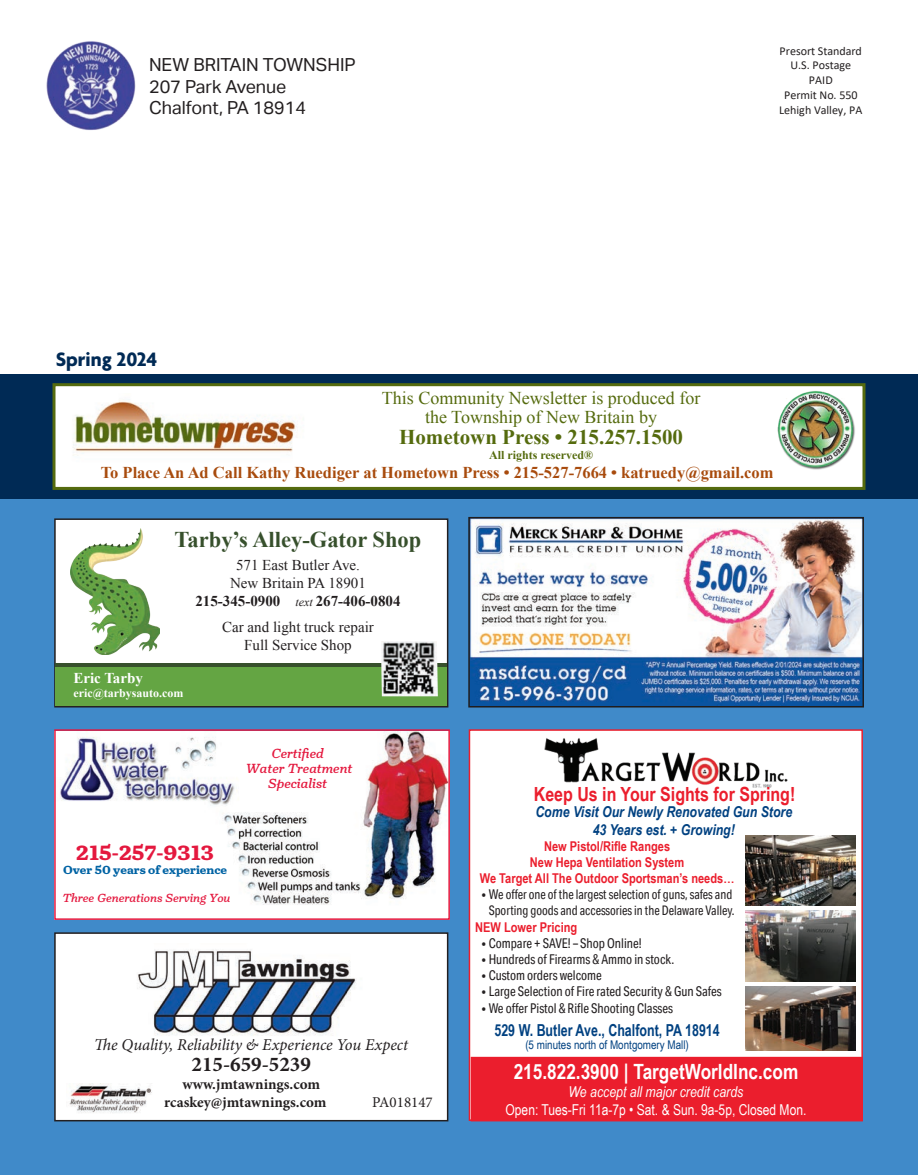
<style>
.page{position:relative;width:918px;height:1175px;background:#fff}
.page>*{position:absolute;margin:0;border:0;box-sizing:border-box;transform-origin:0 0}
.t1{font:700 22.5px "Times New Roman";color:#37502c}
.t2{font:700 21px "Arial Narrow";color:#fff}
.t3{font:700 21px "Times New Roman";color:#556b0e}
.t4{font:700 21px "Turnip";color:#e4183e}
.t5{font:700 21px "Minion Pro";color:#231f20}
.t6{font:700 21px "Agenda";color:#002a55}
.t7{font:700 19.5px "Arial Narrow";color:#eb1e2d}
.t8{font:18px "Times New Roman";color:#556b0e}
.t9{font:18px "Aktiv Grotesk";color:#231f20}
.t10{font:700 16.5px "Times New Roman";color:#a84b0d}
.t11{font:italic 16.5px "Minion Pro";letter-spacing:-.005em;color:#231f20}
.t12{font:700 16.5px "Arial Narrow";color:#014181;scale:.92 1}
.t13{font:15px "Times New Roman";color:#231f20}
.t14{font:italic 700 15px "Arial Narrow";color:#014181}
.t15{font:15px "Arial Narrow";color:#fff}
.t16{font:700 15px "Minion Pro";color:#231f20}
.t17{font:700 15px "Times New Roman";color:#231f20}
.t18{font:italic 15px "Arial Narrow";color:#fff}
.t19{font:700 15px "Times New Roman";color:#fff}
.t20{font:15px "Minion Pro";color:#231f20}
.t21{font:13.5px "Aktiv Grotesk Cd";color:#231f20;scale:.95 1}
.t22{font:700 13.5px "Arial Narrow";color:#eb1e2d}
.t23{font:italic 13.5px/15px "Turnip";color:#e4183e;text-align:center}
.t24{font:13.2px/16.2px "Aktiv Grotesk Cd";color:#231f20;text-align:center;scale:.92 1}
.t25{font:12px/14.7px "Calibri";letter-spacing:-.005em;color:#231f20;text-align:center}
.t26{font:12px "Arial Narrow";color:#014181}
.t27{font:italic 12px "Turnip";color:#e4183e}
.t28{font:700 12px "Turnip";color:#0063a4}
.t29{font:700 12px "Times New Roman";color:#fff}
.t30{font:700 12px "Times New Roman";color:#556b0e}
.s1{font-weight:400;font-style:italic;font-size:12px}
.s2{font-size:13.5px}
</style>
<div class="page">
<div style="left:0;top:486px;width:918px;height:688px;background:#408ac9"></div>
<div style="left:0;top:374px;width:918px;height:124px;background:#002a55"></div>
<div style="left:52px;top:383px;width:814px;height:107px;background:#fff;border:3px solid #556b0e"></div>
<img style="left:73px;top:400px;width:225px;height:56px">
<img style="left:777px;top:391px;width:78px;height:79px">
<img style="left:46px;top:41px;width:90px;height:89px">
<div style="left:469px;top:729px;width:394px;height:391px;background:#fff;border:2px solid #eb1e2d"></div>
<img style="left:544px;top:738px;width:243px;height:49px">
<div style="left:471px;top:1056px;width:392px;height:65px;background:#eb1e2d;border:2px solid #eb1e2d"></div>
<img style="left:746px;top:835px;width:110px;height:70px">
<img style="left:746px;top:910px;width:110px;height:71px">
<img style="left:746px;top:986px;width:110px;height:64px">
<div style="left:55px;top:519px;width:393px;height:187px;background:#fff"></div>
<div style="left:54px;top:518px;width:394px;height:189px;border:2px solid #231f20"></div>
<img style="left:70px;top:528px;width:89px;height:126px">
<div style="left:56px;top:665px;width:391px;height:41px;background:#64a543"></div>
<hr style="left:56px;top:664px;width:391px;height:3px;background:#37502c">
<img style="left:381px;top:641px;width:57px;height:55px">
<img style="left:471px;top:520px;width:390px;height:184px">
<div style="left:468px;top:517px;width:396px;height:190px;border:2px solid #201d1e"></div>
<img style="left:57px;top:732px;width:390px;height:185px">
<div style="left:54px;top:729px;width:396px;height:191px;border:2px solid #e4183e"></div>
<div style="left:55px;top:933px;width:393px;height:187px;background:#fff"></div>
<img style="left:137px;top:950px;width:219px;height:86px">
<div style="left:54px;top:932px;width:394px;height:189px;border:2px solid #231f20"></div>
<img style="left:69px;top:1083px;width:83px;height:30px">
<p class="t9" style="left:149px;top:54px;width:208px">NEW BRITAIN TOWNSHIP</p>
<p class="t9" style="left:149px;top:76px;width:139px">207 Park Avenue</p>
<p class="t9" style="left:149px;top:97px;width:159px">Chalfont, PA 18914</p>
<p class="t6" style="left:56px;top:347px;width:103px">Spring 2024</p>
<p class="t25" style="left:779px;top:43px;width:85px">Presort Standard<br>U.S. Postage<br>PAID<br>Permit No. 550<br>Lehigh Valley, PA</p>
<p class="t8" style="left:382px;top:385px;width:320px">This Community Newsletter is produced for</p>
<p class="t8" style="left:425px;top:405px;width:233px">the Township of New Britain by</p>
<p class="t3" style="left:399px;top:422px;width:286px">Hometown Press • 215.257.1500</p>
<p class="t30" style="left:489px;top:446px;width:106px">All rights reserved®</p>
<p class="t10" style="left:101px;top:460px;width:674px">To Place An Ad Call Kathy Ruediger at Hometown Press • 215-527-7664 • katruedy@gmail.com</p>
<p class="t1" style="left:175px;top:524px;width:248px">Tarby’s Alley-Gator Shop</p>
<p class="t19" style="left:73px;top:667px;width:71px">Eric Tarby</p>
<p class="t29" style="left:73px;top:685px;width:112px">eric@tarbysauto.com</p>
<p class="t13" style="left:236px;top:554px;width:125px">571 East Butler Ave.</p>
<p class="t13" style="left:230px;top:572px;width:137px">New Britain PA 18901</p>
<p class="t17" style="left:195px;top:590px;width:207px">215-345-0900 <span class="s1">text</span> 267-406-0804</p>
<p class="t13" style="left:222px;top:617px;width:153px">Car and light truck repair</p>
<p class="t13" style="left:244px;top:635px;width:109px">Full Service Shop</p>
<p class="t23" style="left:272px;top:745px;width:54px">Certified</p>
<p class="t23" style="left:246px;top:760px;width:108px">Water Treatment<br>Specialist</p>
<p class="t4" style="left:76px;top:839px;width:139px">215-257-9313</p>
<p class="t28" style="left:63px;top:862px;width:166px">Over 50 years of experience</p>
<p class="t27" style="left:63px;top:890px;width:170px">Three Generations Serving You</p>
<p class="t11" style="left:94px;top:1033px;width:316px">The Quality, Reliability &amp; Experience You Expect</p>
<p class="t5" style="left:192px;top:1049px;width:121px">215-659-5239</p>
<p class="t16" style="left:182px;top:1073px;width:139px">www.jmtawnings.com</p>
<p class="t16" style="left:164px;top:1091px;width:164px">rcaskey@jmtawnings.com</p>
<p class="t20" style="left:372px;top:1092px;width:62px">PA018147</p>
<p class="t7" style="left:534px;top:780px;width:263px">Keep Us in Your Sights for Spring!</p>
<p class="t14" style="left:535px;top:800px;width:258px">Come Visit Our Newly Renovated Gun Store</p>
<p class="t14" style="left:593px;top:818px;width:144px">43 Years est. + Growing!</p>
<p class="t22" style="left:544px;top:835px;width:128px">New Pistol/Rifle Ranges</p>
<p class="t22" style="left:530px;top:851px;width:156px">New Hepa Ventilation System</p>
<p class="t22" style="left:480px;top:868px;width:256px">We Target All The Outdoor Sportsman’s needs…</p>
<p class="t24" style="left:482px;top:886px;width:276px"><span class="s2">• W</span>e offer one of the largest selection of guns, safes and<br>Sporting goods and accessories in the Delaware Valley.</p>
<p class="t22" style="left:475px;top:916px;width:104px">NEW Lower Pricing</p>
<p class="t21" style="left:482px;top:935px;width:170px">• Compare + SAVE! – Shop Online!</p>
<p class="t21" style="left:482px;top:951px;width:204px">• Hundreds of Firearms &amp; Ammo in stock.</p>
<p class="t21" style="left:482px;top:967px;width:128px">• Custom orders welcome</p>
<p class="t21" style="left:482px;top:983px;width:254px">• Large Selection of Fire rated Security &amp; Gun Safes</p>
<p class="t21" style="left:482px;top:999px;width:203px">• We offer Pistol &amp; Rifle Shooting Classes</p>
<p class="t12" style="left:494px;top:1017px;width:246px">529 W. Butler Ave., Chalfont, PA 18914</p>
<p class="t26" style="left:525px;top:1036px;width:165px">(5 minutes north of Montgomery Mall)</p>
<p class="t2" style="left:514px;top:1056px;width:286px">215.822.3900 | TargetWorldInc.com</p>
<p class="t18" style="left:569px;top:1081px;width:176px">We accept all major credit cards</p>
<p class="t15" style="left:506px;top:1099px;width:302px">Open: Tues-Fri 11a-7p • Sat. &amp; Sun. 9a-5p, Closed Mon.</p>
</div>
